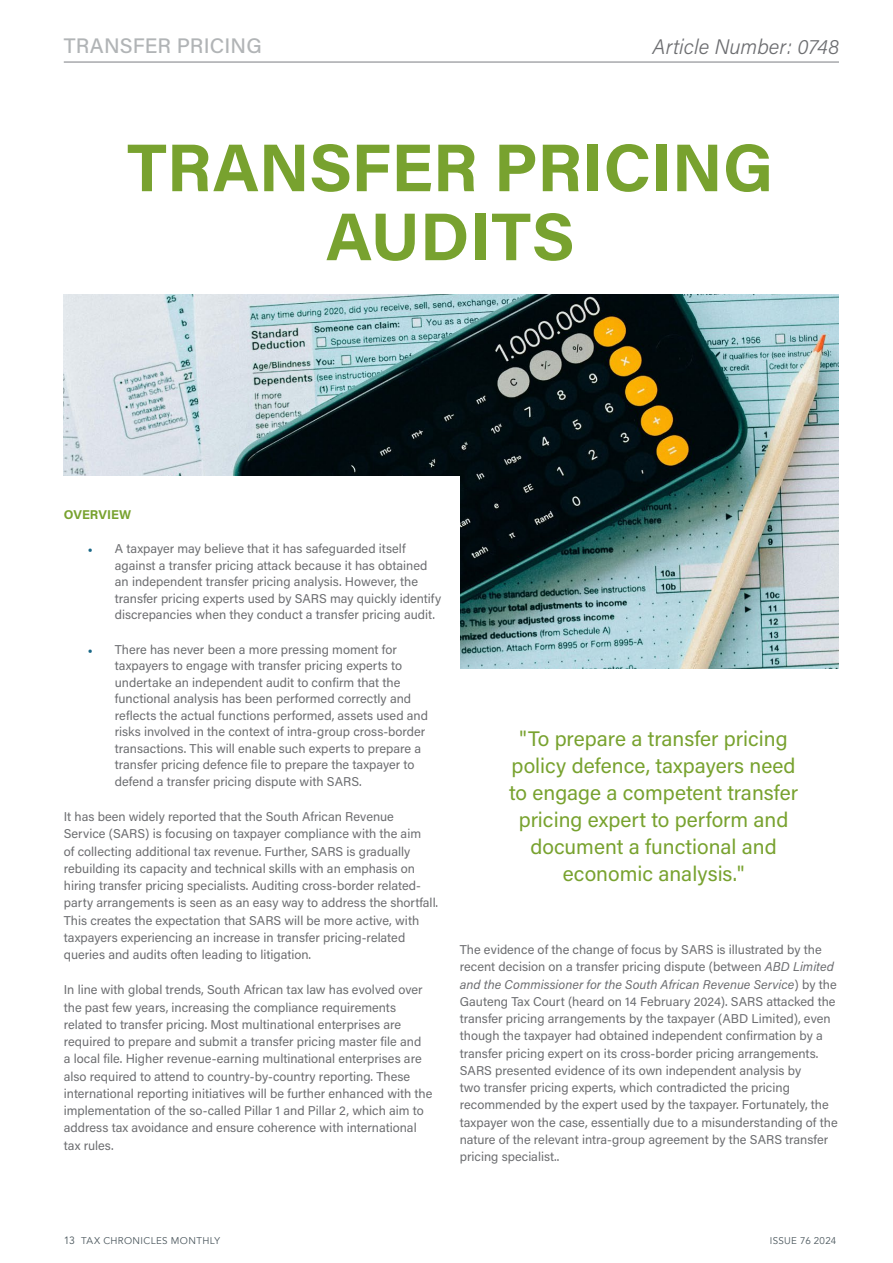
<style>
.page{position:relative;width:893px;height:1263px;background:#fff}
.page>*{position:absolute;margin:0;border:0;box-sizing:border-box;transform-origin:0 0}
.t1{font:700 67.5px/69px "Acumin Pro";color:#78a22f;text-align:center}
.t2{font:21px/27px "Acumin Pro";color:#78a22f;text-align:center}
.t3{font:italic 300 21px "Acumin Pro";color:#6d6e71}
.t4{font:500 21px "Acumin Pro";letter-spacing:.005em;color:#b1b4b6}
.t5{font:12.75px/17.2px "Acumin Pro";color:#6d6e71}
.t6{font:700 12.75px "Acumin Pro";color:#78a22f}
.t7{font:9.75px "Avenir";letter-spacing:.04em;color:#4a565c}
.s1{font-family:"Minion Pro";color:#1a6887}
.s2{font-style:italic}
.s3{font-family:"Avenir LT Std";font-size:10.5px}
</style>
<div class="page">
<img style="left:64px;top:295px;width:774px;height:374px">
<div style="left:53px;top:476px;width:407px;height:205px;background:#fff"></div>
<hr style="left:64px;top:61px;width:775px;height:2px;background:#a7a9ac">
<h2 class="t4" style="left:64px;top:31px;width:199px">TRANSFER PRICING</h2>
<h2 class="t3" style="left:652px;top:32px;width:188px">Article Number: 0748</h2>
<h1 class="t1" style="left:127px;top:130px;width:648px">TRANSFER PRICING<br>AUDITS</h1>
<p class="t6" style="left:64px;top:505px;width:69px">OVERVIEW</p>
<p class="t5" style="left:115px;top:540px;width:328px;line-height:16.5px;text-indent:-27px"><span class="s1">•</span> A taxpayer may believe that it has safeguarded itself against a transfer pricing attack because it has obtained an independent transfer pricing analysis. However, the transfer pricing experts used by SARS may quickly identify discrepancies when they conduct a transfer pricing audit.</p>
<p class="t5" style="left:115px;top:641px;width:315px;line-height:16.5px;text-indent:-27px"><span class="s1">•</span> There has never been a more pressing moment for taxpayers to engage with transfer pricing experts to undertake an independent audit to confirm that the functional analysis has been performed correctly and reflects the actual functions performed, assets used and risks involved in the context of intra-group cross-border transactions. This will enable such experts to prepare a transfer pricing defence file to prepare the taxpayer to defend a transfer pricing dispute with SARS.</p>
<p class="t5" style="left:64px;top:807px;width:376px">It has been widely reported that the South African Revenue Service (SARS) is focusing on taxpayer compliance with the aim<br>of collecting additional tax revenue. Further, SARS is gradually rebuilding its capacity and technical skills with an emphasis on hiring transfer pricing specialists. Auditing cross-border related&shy;party arrangements is seen as an easy way to address the shortfall.<br>This creates the expectation that SARS will be more active, with taxpayers experiencing an increase in transfer pricing-related queries and audits often leading to litigation.</p>
<p class="t5" style="left:64px;top:981px;width:370px">In line with global trends, South African tax law has evolved over the past few years, increasing the compliance requirements related to transfer pricing. Most multinational enterprises are required to prepare and submit a transfer pricing master file and<br>a local file. Higher revenue-earning multinational enterprises are also required to attend to country-by-country reporting. These international reporting initiatives will be further enhanced with the implementation of the so-called Pillar 1 and Pillar 2, which aim to address tax avoidance and ensure coherence with international tax rules.</p>
<h2 class="t2" style="left:509px;top:724px;width:290px">"To prepare a transfer pricing policy defence, taxpayers need to engage a competent transfer pricing expert to perform and document a functional and economic analysis."</h2>
<p class="t5" style="left:460px;top:940px;width:379px">The evidence of the change of focus by SARS is illustrated by the recent decision on a transfer pricing dispute (between <span class="s2">ABD Limited and the Commissioner for the South African Revenue Service</span>) by the Gauteng Tax Court (heard on 14 February 2024). SARS attacked the transfer pricing arrangements by the taxpayer (ABD Limited), even though the taxpayer had obtained independent confirmation by a transfer pricing expert on its cross-border pricing arrangements.<br>SARS presented evidence of its own independent analysis by<br>two transfer pricing experts, which contradicted the pricing recommended by the expert used by the taxpayer. Fortunately, the taxpayer won the case, essentially due to a misunderstanding of the nature of the relevant intra-group agreement by the SARS transfer pricing specialist..</p>
<p class="t7" style="left:64px;top:1234px;width:158px"><span class="s3">13</span> TAX CHRONICLES MONTHLY</p>
<p class="t7" style="left:770px;top:1234px;width:68px">ISSUE 76 2024</p>
</div>
